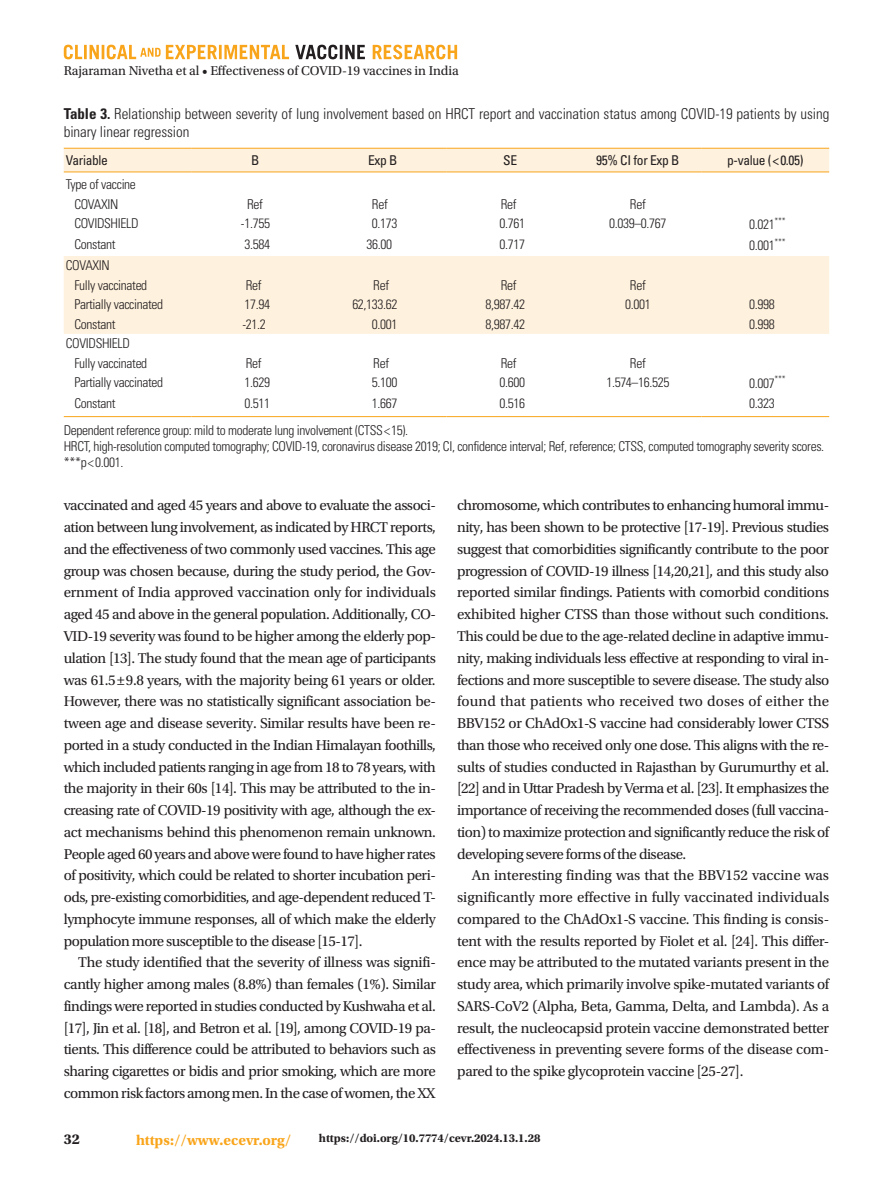
<style>
.page{position:relative;width:893px;height:1191px;background:#fff}
.page>*{position:absolute;margin:0;border:0;box-sizing:border-box;transform-origin:0 0}
.CVER_본문{font:15px/21.8px "Utopia Std";letter-spacing:-.035em;color:#231f20;text-align:justify}
.CVER_표그림캡션{font:300 condensed 15px/18px "Univers LT Std";letter-spacing:-.005em;color:#231f20}
.t1{font:700 15px "Utopia Std";letter-spacing:-.005em;color:#f9a51b}
.t2{font:700 15px "Utopia Std";color:#231f20}
.CVER_표본문{font:300 condensed 13.5px "Univers LT Std";letter-spacing:-.025em;color:#231f20}
.t3{font:13.5px "Utopia Std";letter-spacing:-.005em;color:#231f20}
.CVER_표제목{font:condensed 13.5px "Univers LT Std";letter-spacing:-.025em;color:#231f20}
.t4{font:700 12px "Utopia Std";letter-spacing:-.005em;color:#231f20}
.s1{font-weight:700}
</style>
<div class="page">
<svg style="left:373px;top:45px;width:84px;height:14px"></svg>
<svg style="left:295px;top:45px;width:70px;height:14px"></svg>
<svg style="left:64px;top:45px;width:225px;height:14px"></svg>
<svg style="left:64px;top:149px;width:765px;height:185px;fill:#fef1dd"></svg>
<hr style="left:64px;top:148px;width:127px;height:1px;background:#f9a51b">
<hr style="left:191px;top:148px;width:128px;height:1px;background:#f9a51b">
<hr style="left:319px;top:148px;width:127px;height:1px;background:#f9a51b">
<hr style="left:446px;top:148px;width:128px;height:1px;background:#f9a51b">
<hr style="left:574px;top:148px;width:128px;height:1px;background:#f9a51b">
<hr style="left:702px;top:148px;width:127px;height:1px;background:#f9a51b">
<hr style="left:64px;top:172px;width:127px;height:1px;background:#f9a51b">
<hr style="left:191px;top:172px;width:128px;height:1px;background:#f9a51b">
<hr style="left:319px;top:172px;width:127px;height:1px;background:#f9a51b">
<hr style="left:446px;top:172px;width:128px;height:1px;background:#f9a51b">
<hr style="left:574px;top:172px;width:128px;height:1px;background:#f9a51b">
<hr style="left:702px;top:172px;width:127px;height:1px;background:#f9a51b">
<hr style="left:64px;top:416px;width:127px;height:1px;background:#f9a51b">
<hr style="left:191px;top:416px;width:128px;height:1px;background:#f9a51b">
<hr style="left:319px;top:416px;width:127px;height:1px;background:#f9a51b">
<hr style="left:446px;top:416px;width:128px;height:1px;background:#f9a51b">
<hr style="left:574px;top:416px;width:128px;height:1px;background:#f9a51b">
<hr style="left:702px;top:416px;width:127px;height:1px;background:#f9a51b">
<p class="t3" style="left:64px;top:63px;width:397px">Rajaraman Nivetha et al • Effectiveness of COVID-19 vaccines in India</p>
<p class="CVER_표그림캡션" style="left:64px;top:104px;width:767px"><span class="s1">Table 3.</span> Relationship between severity of lung involvement based on HRCT report and vaccination status among COVID-19 patients by using binary linear regression</p>
<p class="CVER_표제목" style="left:66px;top:151px;width:44px">Variable</p>
<p class="CVER_표제목" style="left:251px;top:151px;width:10px">B</p>
<p class="CVER_표제목" style="left:368px;top:151px;width:31px">Exp B</p>
<p class="CVER_표제목" style="left:503px;top:151px;width:15px">SE</p>
<p class="CVER_표제목" style="left:596px;top:151px;width:85px">95% CI for Exp B</p>
<p class="CVER_표제목" style="left:727px;top:151px;width:78px">p-value (&lt;0.05)</p>
<p class="CVER_표본문" style="left:66px;top:176px;width:72px">Type of vaccine</p>
<p class="CVER_표본문" style="left:74px;top:196px;width:45px">COVAXIN</p>
<p class="CVER_표본문" style="left:247px;top:196px;width:17px">Ref</p>
<p class="CVER_표본문" style="left:372px;top:196px;width:17px">Ref</p>
<p class="CVER_표본문" style="left:501px;top:196px;width:17px">Ref</p>
<p class="CVER_표본문" style="left:630px;top:196px;width:17px">Ref</p>
<p class="CVER_표본문" style="left:74px;top:215px;width:66px">COVIDSHIELD</p>
<p class="CVER_표본문" style="left:241px;top:215px;width:31px">-1.755</p>
<p class="CVER_표본문" style="left:372px;top:215px;width:27px">0.173</p>
<p class="CVER_표본문" style="left:499px;top:215px;width:27px">0.761</p>
<p class="CVER_표본문" style="left:609px;top:215px;width:59px">0.039–0.767</p>
<p class="CVER_표본문" style="left:749px;top:216px;width:38px">0.021<sup>***</sup></p>
<p class="CVER_표본문" style="left:74px;top:236px;width:43px">Constant</p>
<p class="CVER_표본문" style="left:244px;top:236px;width:27px">3.584</p>
<p class="CVER_표본문" style="left:366px;top:236px;width:27px">36.00</p>
<p class="CVER_표본문" style="left:499px;top:236px;width:27px">0.717</p>
<p class="CVER_표본문" style="left:749px;top:237px;width:38px">0.001<sup>***</sup></p>
<p class="CVER_표본문" style="left:66px;top:257px;width:45px">COVAXIN</p>
<p class="CVER_표본문" style="left:74px;top:277px;width:74px">Fully vaccinated</p>
<p class="CVER_표본문" style="left:246px;top:277px;width:17px">Ref</p>
<p class="CVER_표본문" style="left:373px;top:277px;width:17px">Ref</p>
<p class="CVER_표본문" style="left:501px;top:277px;width:17px">Ref</p>
<p class="CVER_표본문" style="left:630px;top:277px;width:17px">Ref</p>
<p class="CVER_표본문" style="left:74px;top:296px;width:90px">Partially vaccinated</p>
<p class="CVER_표본문" style="left:244px;top:296px;width:27px">17.94</p>
<p class="CVER_표본문" style="left:352px;top:296px;width:47px">62,133.62</p>
<p class="CVER_표본문" style="left:486px;top:296px;width:41px">8,987.42</p>
<p class="CVER_표본문" style="left:625px;top:296px;width:27px">0.001</p>
<p class="CVER_표본문" style="left:749px;top:296px;width:27px">0.998</p>
<p class="CVER_표본문" style="left:74px;top:316px;width:43px">Constant</p>
<p class="CVER_표본문" style="left:242px;top:316px;width:25px">-21.2</p>
<p class="CVER_표본문" style="left:372px;top:316px;width:27px">0.001</p>
<p class="CVER_표본문" style="left:486px;top:316px;width:41px">8,987.42</p>
<p class="CVER_표본문" style="left:749px;top:316px;width:27px">0.998</p>
<p class="CVER_표본문" style="left:66px;top:335px;width:66px">COVIDSHIELD</p>
<p class="CVER_표본문" style="left:74px;top:355px;width:74px">Fully vaccinated</p>
<p class="CVER_표본문" style="left:246px;top:355px;width:17px">Ref</p>
<p class="CVER_표본문" style="left:373px;top:355px;width:17px">Ref</p>
<p class="CVER_표본문" style="left:501px;top:355px;width:17px">Ref</p>
<p class="CVER_표본문" style="left:630px;top:355px;width:17px">Ref</p>
<p class="CVER_표본문" style="left:74px;top:374px;width:90px">Partially vaccinated</p>
<p class="CVER_표본문" style="left:244px;top:374px;width:27px">1.629</p>
<p class="CVER_표본문" style="left:372px;top:374px;width:27px">5.100</p>
<p class="CVER_표본문" style="left:499px;top:374px;width:27px">0.600</p>
<p class="CVER_표본문" style="left:606px;top:374px;width:64px">1.574–16.525</p>
<p class="CVER_표본문" style="left:749px;top:375px;width:38px">0.007<sup>***</sup></p>
<p class="CVER_표본문" style="left:74px;top:395px;width:43px">Constant</p>
<p class="CVER_표본문" style="left:244px;top:395px;width:27px">0.511</p>
<p class="CVER_표본문" style="left:372px;top:395px;width:27px">1.667</p>
<p class="CVER_표본문" style="left:499px;top:395px;width:27px">0.516</p>
<p class="CVER_표본문" style="left:749px;top:395px;width:27px">0.323</p>
<p class="CVER_표본문" style="left:64px;top:422px;width:346px">Dependent reference group: mild to moderate lung involvement (CTSS&lt;15).</p>
<p class="CVER_표본문" style="left:64px;top:438px;width:762px">HRCT, high-resolution computed tomography; COVID-19, coronavirus disease 2019; CI, confidence interval; Ref, reference; CTSS, computed tomography severity scores.</p>
<p class="CVER_표본문" style="left:64px;top:454px;width:61px">***p&lt;0.001.</p>
<p class="CVER_본문" style="left:64px;top:495px;width:374px">vaccinated and aged 45 years and above to evaluate the associ&shy;ation between lung involvement, as indicated by HRCT reports, and the effectiveness of two commonly used vaccines. This age group was chosen because, during the study period, the Gov&shy;ernment of India approved vaccination only for individuals aged 45 and above in the general population. Additionally, CO-VID-19 severity was found to be higher among the elderly pop&shy;ulation [13]. The study found that the mean age of participants was 61.5±9.8 years, with the majority being 61 years or older.<br>However, there was no statistically significant association be&shy;tween age and disease severity. Similar results have been re&shy;ported in a study conducted in the Indian Himalayan foothills, which included patients ranging in age from 18 to 78 years, with the majority in their 60s [14]. This may be attributed to the in&shy;creasing rate of COVID-19 positivity with age, although the ex&shy;act mechanisms behind this phenomenon remain unknown.<br>People aged 60 years and above were found to have higher rates of positivity, which could be related to shorter incubation peri&shy;ods, pre-existing comorbidities, and age-dependent reduced T&shy;lymphocyte immune responses, all of which make the elderly population more susceptible to the disease [15-17].</p>
<p class="CVER_본문" style="left:64px;top:952px;width:374px;text-indent:14px">The study identified that the severity of illness was signifi&shy;cantly higher among males (8.8%) than females (1%). Similar findings were reported in studies conducted by Kushwaha et al. [17], Jin et al. [18], and Betron et al. [19], among COVID-19 pa&shy;tients. This difference could be attributed to behaviors such as sharing cigarettes or bidis and prior smoking, which are more common risk factors among men. In the case of women, the XX</p>
<p class="CVER_본문" style="left:457px;top:495px;width:374px">chromosome, which contributes to enhancing humoral immu&shy;nity, has been shown to be protective [17-19]. Previous studies suggest that comorbidities significantly contribute to the poor progression of COVID-19 illness [14,20,21], and this study also reported similar findings. Patients with comorbid conditions exhibited higher CTSS than those without such conditions.<br>This could be due to the age-related decline in adaptive immu&shy;nity, making individuals less effective at responding to viral in&shy;fections and more susceptible to severe disease. The study also found that patients who received two doses of either the BBV152 or ChAdOx1-S vaccine had considerably lower CTSS than those who received only one dose. This aligns with the re&shy;sults of studies conducted in Rajasthan by Gurumurthy et al. [22] and in Uttar Pradesh by Verma et al. [23]. It emphasizes the importance of receiving the recommended doses (full vaccina&shy;tion) to maximize protection and significantly reduce the risk of developing severe forms of the disease.</p>
<p class="CVER_본문" style="left:457px;top:865px;width:374px;text-indent:15px">An interesting finding was that the BBV152 vaccine was significantly more effective in fully vaccinated individuals compared to the ChAdOx1-S vaccine. This finding is consis&shy;tent with the results reported by Fiolet et al. [24]. This differ&shy;ence may be attributed to the mutated variants present in the study area, which primarily involve spike-mutated variants of SARS-CoV2 (Alpha, Beta, Gamma, Delta, and Lambda). As a result, the nucleocapsid protein vaccine demonstrated better effectiveness in preventing severe forms of the disease com&shy;pared to the spike glycoprotein vaccine [25-27].</p>
<p class="t2" style="left:64px;top:1130px;width:17px">32</p>
<p class="t1" style="left:136px;top:1131px;width:157px">https://www.ecevr.org/</p>
<p class="t4" style="left:319px;top:1131px;width:223px">https://doi.org/10.7774/cevr.2024.13.1.28</p>
</div>
